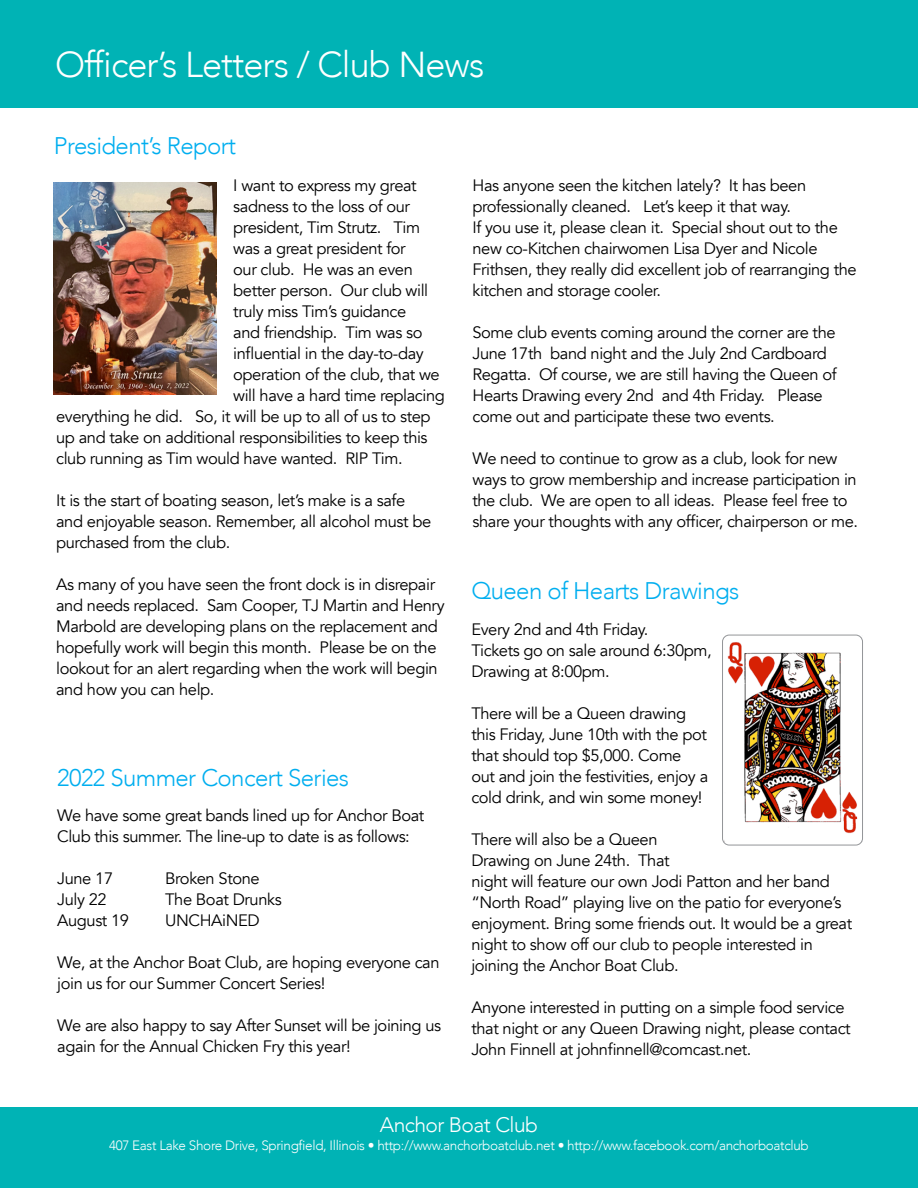
<style>
.page{position:relative;width:918px;height:1188px;background:#fff}
.page>*{position:absolute;margin:0;border:0;box-sizing:border-box;transform-origin:0 0}
.t1{font:300 36px "Avenir";letter-spacing:-.025em;color:#fff}
.t2{font:300 24px "Avenir";letter-spacing:-.025em;color:#00aeef}
.t3{font:300 21px "Avenir";letter-spacing:-.025em;color:#fff}
.t4{font:16.5px/21px "Avenir";letter-spacing:-.025em;color:#000}
.t5{font:300 13.5px "Avenir";letter-spacing:-.025em;color:#fff}
</style>
<div class="page">
<div style="left:0;top:0;width:918px;height:108px;background:#00b3b5"></div>
<div style="left:0;top:1107px;width:918px;height:81px;background:#00b3b5"></div>
<img style="left:724px;top:635px;width:139px;height:207px">
<div style="left:722px;top:635px;width:141px;height:210px;border:1px solid #939598;border-radius:7px"></div>
<img style="left:54px;top:182px;width:162px;height:213px">
<p class="t1" style="left:55px;top:43px;width:431px">Officer’s Letters / Club News</p>
<p class="t2" style="left:54px;top:132px;width:184px">President’s Report</p>
<p class="t4" style="left:233px;top:175px;width:185px">I want to express my great</p>
<p class="t4" style="left:233px;top:196px;width:178px">sadness to the loss of our</p>
<p class="t4" style="left:233px;top:217px;width:188px">president, Tim Strutz. Tim</p>
<p class="t4" style="left:233px;top:238px;width:174px">was a great president for</p>
<p class="t4" style="left:233px;top:259px;width:181px">our club. He was an even</p>
<p class="t4" style="left:233px;top:280px;width:196px">better person. Our club will</p>
<p class="t4" style="left:233px;top:301px;width:175px">truly miss Tim’s guidance</p>
<p class="t4" style="left:233px;top:322px;width:191px">and friendship. Tim was so</p>
<p class="t4" style="left:233px;top:343px;width:192px">influential in the day-to-day</p>
<p class="t4" style="left:233px;top:364px;width:208px">operation of the club, that we</p>
<p class="t4" style="left:233px;top:385px;width:213px">will have a hard time replacing</p>
<p class="t4" style="left:56px;top:406px;width:376px">everything he did. So, it will be up to all of us to step</p>
<p class="t4" style="left:56px;top:427px;width:373px">up and take on additional responsibilities to keep this</p>
<p class="t4" style="left:56px;top:448px;width:348px">club running as Tim would have wanted. RIP Tim.</p>
<p class="t4" style="left:56px;top:490px;width:377px">It is the start of boating season, let’s make is a safe and enjoyable season. Remember, all alcohol must be purchased from the club.</p>
<p class="t4" style="left:56px;top:574px;width:390px">As many of you have seen the front dock is in disrepair and needs replaced. Sam Cooper, TJ Martin and Henry Marbold are developing plans on the replacement and hopefully work will begin this month. Please be on the lookout for an alert regarding when the work will begin and how you can help.</p>
<p class="t2" style="left:57px;top:763px;width:293px">2022 Summer Concert Series</p>
<p class="t4" style="left:57px;top:805px;width:369px">We have some great bands lined up for Anchor Boat<br>Club this summer. The line-up to date is as follows:</p>
<p class="t4" style="left:57px;top:868px;width:57px">June 17</p>
<p class="t4" style="left:165px;top:868px;width:96px">Broken Stone</p>
<p class="t4" style="left:57px;top:889px;width:51px">July 22</p>
<p class="t4" style="left:165px;top:889px;width:118px">The Boat Drunks</p>
<p class="t4" style="left:57px;top:910px;width:73px">August 19</p>
<p class="t4" style="left:165px;top:910px;width:96px">UNCHAiNED</p>
<p class="t4" style="left:57px;top:952px;width:384px">We, at the Anchor Boat Club, are hoping everyone can join us for our Summer Concert Series!</p>
<p class="t4" style="left:57px;top:1015px;width:386px">We are also happy to say After Sunset will be joining us again for the Annual Chicken Fry this year!</p>
<p class="t4" style="left:472px;top:176px;width:335px">Has anyone seen the kitchen lately? It has been professionally cleaned. Let’s keep it that way.</p>
<p class="t4" style="left:472px;top:218px;width:386px">If you use it, please clean it. Special shout out to the new co-Kitchen chairwomen Lisa Dyer and Nicole Frithsen, they really did excellent job of rearranging the kitchen and storage cooler.</p>
<p class="t4" style="left:472px;top:323px;width:366px">Some club events coming around the corner are the June 17th band night and the July 2nd Cardboard Regatta. Of course, we are still having the Queen of Hearts Drawing every 2nd and 4th Friday. Please come out and participate these two events.</p>
<p class="t4" style="left:472px;top:449px;width:387px">We need to continue to grow as a club, look for new ways to grow membership and increase participation in the club. We are open to all ideas. Please feel free to share your thoughts with any officer, chairperson or me.</p>
<p class="t2" style="left:471px;top:576px;width:270px">Queen of Hearts Drawings</p>
<p class="t4" style="left:471px;top:619px;width:242px">Every 2nd and 4th Friday.<br>Tickets go on sale around 6:30pm,<br>Drawing at 8:00pm.</p>
<p class="t4" style="left:471px;top:703px;width:238px">There will be a Queen drawing this Friday, June 10th with the pot that should top $5,000. Come out and join the festivities, enjoy a cold drink, and win some money!</p>
<p class="t4" style="left:471px;top:829px;width:382px">There will also be a Queen<br>Drawing on June 24th. That<br>night will feature our own Jodi Patton and her band “North Road” playing live on the patio for everyone’s enjoyment. Bring some friends out. It would be a great night to show off our club to people interested in joining the Anchor Boat Club.</p>
<p class="t4" style="left:471px;top:997px;width:381px">Anyone interested in putting on a simple food service that night or any Queen Drawing night, please contact</p>
<p class="t4" style="left:471px;top:1039px;width:282px">John Finnell at johnfinnell@comcast.net.</p>
<p class="t3" style="left:380px;top:1112px;width:160px">Anchor Boat Club</p>
<p class="t5" style="left:109px;top:1137px;width:701px">407 East Lake Shore Drive, Springfield, Illinois • http://www.anchorboatclub.net • http://www.facebook.com/anchorboatclub</p>
</div>
